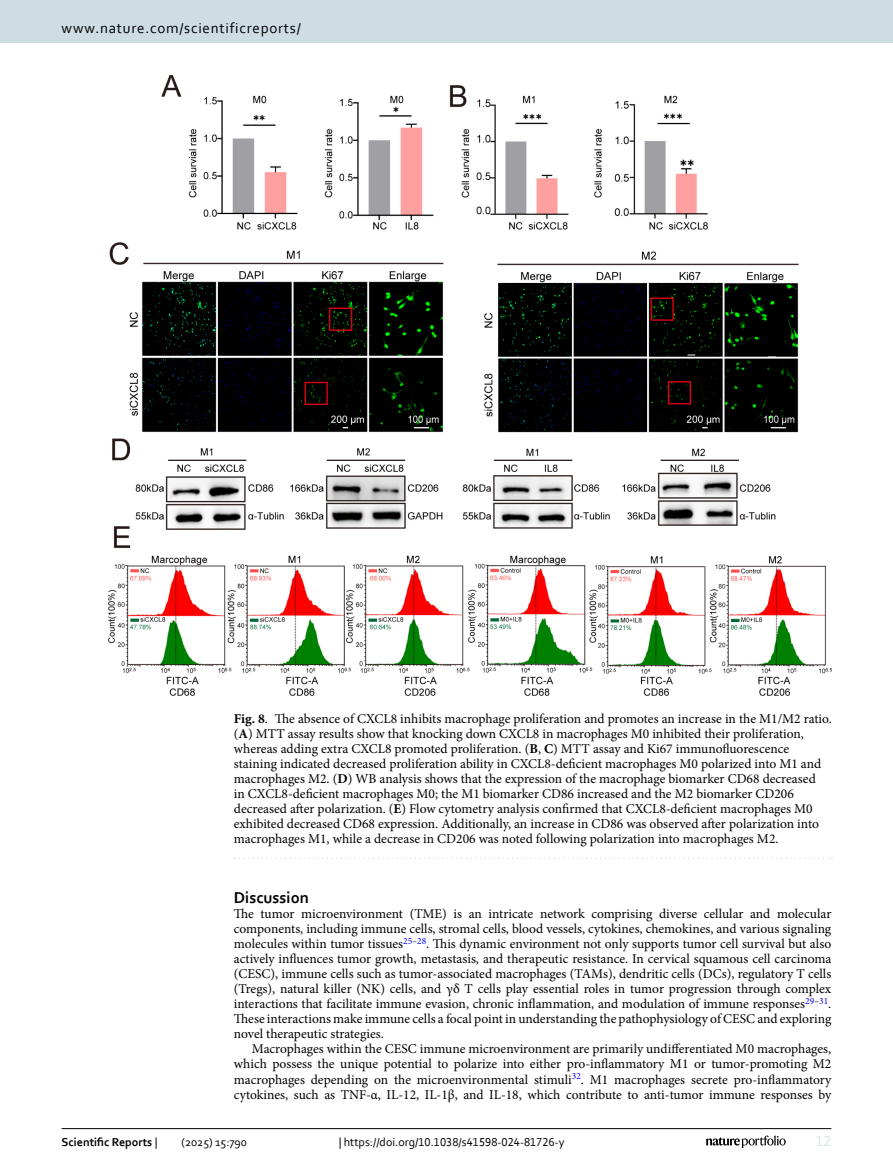
<style>
.page{position:relative;width:893px;height:1174px;background:#fff}
.page>*{position:absolute;margin:0;border:0;box-sizing:border-box;transform-origin:0 0}
.Head_1{font:700 16.5px "Corbel";color:#000}
.t1{font:15px "Corbel";letter-spacing:.05em;color:#000}
.t2{font:15px "Corbel";color:#d9e4eb}
.Figure_Caption{font:13.5px/15px "Minion Pro";color:#000}
.Body_Text{font:13.5px/15px "Minion Pro";color:#000;text-align:justify}
.Body_Text_Indent{font:13.5px/15px "Minion Pro";letter-spacing:-.005em;color:#000;text-align:justify}
.t3{font:12px "Corbel";color:#000}
.t4{font:700 12px "Corbel";color:#000}
.s1{font-weight:700}
.s2{font-weight:400}
</style>
<div class="page">
<img style="left:108px;top:76px;width:723px;height:619px">
<svg style="left:235px;top:857px;width:597px;height:2px"></svg>
<hr style="left:62px;top:1128px;width:769px;height:1px;background:#000">
<svg style="left:706px;top:1135px;width:80px;height:12px"></svg>
<div style="left:0;top:0;width:893px;height:43px;background:#cedde4"></div>
<p class="t1" style="left:62px;top:18px;width:241px">www.nature.com/scientificreports/</p>
<p class="Figure_Caption" style="left:234px;top:711px;width:599px"><span class="s1">Fig. 8</span>. The absence of CXCL8 inhibits macrophage proliferation and promotes an increase in the M1/M2 ratio. (<span class="s1">A</span>) MTT assay results show that knocking down CXCL8 in macrophages M0 inhibited their proliferation, whereas adding extra CXCL8 promoted proliferation. (<span class="s1">B</span>, <span class="s1">C</span>) MTT assay and Ki67 immunofluorescence staining indicated decreased proliferation ability in CXCL8-deficient macrophages M0 polarized into M1 and macrophages M2. (<span class="s1">D</span>) WB analysis shows that the expression of the macrophage biomarker CD68 decreased<br>in CXCL8-deficient macrophages M0; the M1 biomarker CD86 increased and the M2 biomarker CD206 decreased after polarization. (<span class="s1">E</span>) Flow cytometry analysis confirmed that CXCL8-deficient macrophages M0 exhibited decreased CD68 expression. Additionally, an increase in CD86 was observed after polarization into macrophages M1, while a decrease in CD206 was noted following polarization into macrophages M2.</p>
<p class="Head_1" style="left:234px;top:887px;width:77px">Discussion</p>
<p class="Body_Text" style="left:234px;top:906px;width:599px">The tumor microenvironment (TME) is an intricate network comprising diverse cellular and molecular components, including immune cells, stromal cells, blood vessels, cytokines, chemokines, and various signaling molecules within tumor tissues<sup>25</sup><sup>–</sup><sup>28</sup>. This dynamic environment not only supports tumor cell survival but also actively influences tumor growth, metastasis, and therapeutic resistance. In cervical squamous cell carcinoma (CESC), immune cells such as tumor-associated macrophages (TAMs), dendritic cells (DCs), regulatory T cells (Tregs), natural killer (NK) cells, and γδ T cells play essential roles in tumor progression through complex interactions that facilitate immune evasion, chronic inflammation, and modulation of immune responses<sup>29</sup><sup>–</sup><sup>31</sup>.<br>These interactions make immune cells a focal point in understanding the pathophysiology of CESC and exploring novel therapeutic strategies.</p>
<p class="Body_Text_Indent" style="left:234px;top:1041px;width:599px;text-indent:18px">Macrophages within the CESC immune microenvironment are primarily undifferentiated M0 macrophages, which possess the unique potential to polarize into either pro-inflammatory M1 or tumor-promoting M2 macrophages depending on the microenvironmental stimuli<sup>32</sup>. M1 macrophages secrete pro-inflammatory cytokines, such as TNF-α, IL-12, IL-1β, and IL-18, which contribute to anti-tumor immune responses by</p>
<p class="t4" style="left:62px;top:1134px;width:97px">Scientific Reports <span class="s2">|</span></p>
<p class="t3" style="left:181px;top:1134px;width:67px">(2025) 15:790</p>
<p class="t3" style="left:339px;top:1134px;width:227px">| https://doi.org/10.1038/s41598-024-81726-y</p>
<p class="t2" style="left:816px;top:1132px;width:17px">12</p>
</div>
